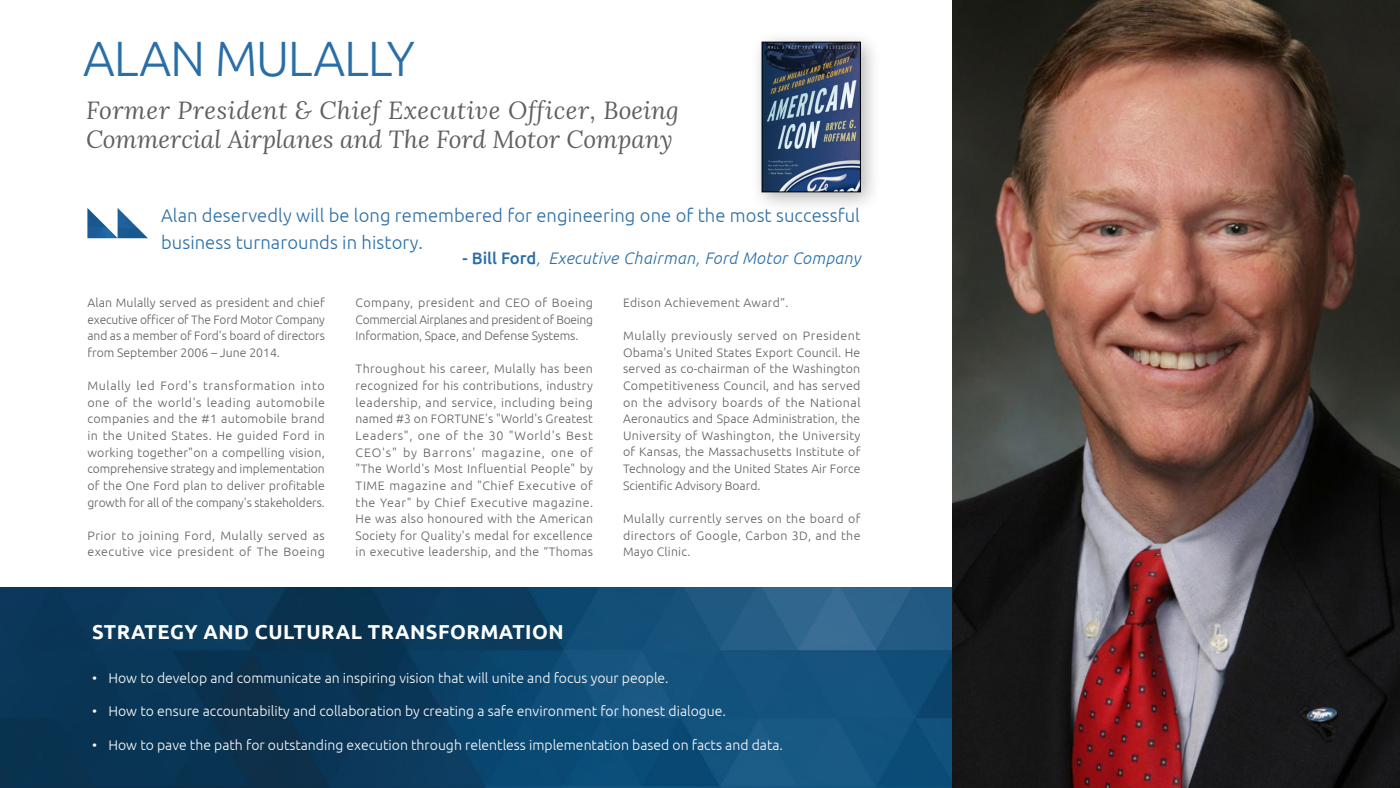
<style>
.page{position:relative;width:1400px;height:788px;background:#fff}
.page>*{position:absolute;margin:0;border:0;box-sizing:border-box;transform-origin:0 0}
.t1{font:300 49.61px "Ubuntu";letter-spacing:-.025em;color:#2a6ea7}
.t2{font:italic 24.5px/29.4px "Lora";color:#5f6062}
.t3{font:700 20.12px "Ubuntu";letter-spacing:.025em;color:#fff}
.t4{font:300 18.38px/27.1px "Ubuntu";letter-spacing:.005em;color:#2a6ea7}
.t5{font:italic 300 16.62px "Ubuntu";letter-spacing:.025em;color:#2a6ea7}
.t6{font:300 14px "Ubuntu";color:#fff}
.t7{font:300 12.25px/16.6px "Ubuntu";letter-spacing:.01em;color:#5f6062;text-align:justify}
.t8{font:300 12.25px/16.6px "Ubuntu";letter-spacing:.035em;color:#5f6062}
.t9{font:300 12.25px "Ubuntu";letter-spacing:.03em;color:#5f6062}
.s1{font-weight:500;font-style:normal}
</style>
<div class="page">
<div style="left:750px;top:30px;width:132px;height:184px;background:#000;opacity:.31"></div>
<img style="left:764px;top:44px;width:95px;height:146px">
<div style="left:762px;top:42px;width:99px;height:150px;border:1px solid #000"></div>
<svg style="left:88px;top:208px;width:60px;height:30px"></svg>
<img style="left:0;top:587px;width:953px;height:201px">
<img style="left:953px;top:0;width:447px;height:788px">
<h1 class="t1" style="left:83px;top:28px;width:333px">ALAN MULALLY</h1>
<h2 class="t2" style="left:86px;top:95px;width:594px">Former President &amp; Chief Executive Officer, Boeing<br>Commercial Airplanes and The Ford Motor Company</h2>
<h3 class="t4" style="left:161px;top:202px;width:700px">Alan deservedly will be long remembered for engineering one of the most successful business turnarounds in history.</h3>
<h3 class="t5" style="left:463px;top:248px;width:399px"><span class="s1">- Bill Ford</span>, Executive Chairman, Ford Motor Company</h3>
<p class="t7" style="left:88px;top:294px;width:239px">Alan Mulally served as president and chief executive officer of The Ford Motor Company and as a member of Ford's board of directors from September 2006 – June 2014.</p>
<p class="t7" style="left:88px;top:377px;width:239px">Mulally led Ford's transformation into one of the world's leading automobile companies and the #1 automobile brand in the United States. He guided Ford in working together"on a compelling vision, comprehensive strategy and implementation of the One Ford plan to deliver profitable growth for all of the company's stakeholders.</p>
<p class="t8" style="left:88px;top:526px;width:239px">Prior to joining Ford, Mulally served as executive vice president of The Boeing</p>
<p class="t7" style="left:356px;top:294px;width:239px">Company, president and CEO of Boeing Commercial Airplanes and president of Boeing Information, Space, and Defense Systems.</p>
<p class="t7" style="left:356px;top:360px;width:239px">Throughout his career, Mulally has been recognized for his contributions, industry leadership, and service, including being named #3 on FORTUNE's "World's Greatest Leaders", one of the 30 "World's Best CEO's" by Barrons' magazine, one of "The World's Most Influential People" by TIME magazine and "Chief Executive of the Year" by Chief Executive magazine.<br>He was also honoured with the American Society for Quality's medal for excellence in executive leadership, and the “Thomas</p>
<h3 class="t3" style="left:92px;top:619px;width:473px">STRATEGY AND CULTURAL TRANSFORMATION</h3>
<p class="t9" style="left:623px;top:295px;width:167px">Edison Achievement Award”.</p>
<p class="t7" style="left:623px;top:327px;width:239px">Mulally previously served on President Obama's United States Export Council. He served as co-chairman of the Washington Competitiveness Council, and has served on the advisory boards of the National Aeronautics and Space Administration, the University of Washington, the University of Kansas, the Massachusetts Institute of Technology and the United States Air Force Scientific Advisory Board.</p>
<p class="t7" style="left:623px;top:510px;width:239px">Mulally currently serves on the board of directors of Google, Carbon 3D, and the Mayo Clinic.</p>
<p class="t6" style="left:92px;top:669px;width:7px">•</p>
<p class="t6" style="left:92px;top:702px;width:7px">•</p>
<p class="t6" style="left:92px;top:736px;width:7px">•</p>
<p class="t6" style="left:108px;top:669px;width:562px">How to develop and communicate an inspiring vision that will unite and focus your people.</p>
<p class="t6" style="left:108px;top:702px;width:619px">How to ensure accountability and collaboration by creating a safe environment for honest dialogue.</p>
<p class="t6" style="left:108px;top:736px;width:676px">How to pave the path for outstanding execution through relentless implementation based on facts and data.</p>
</div>
